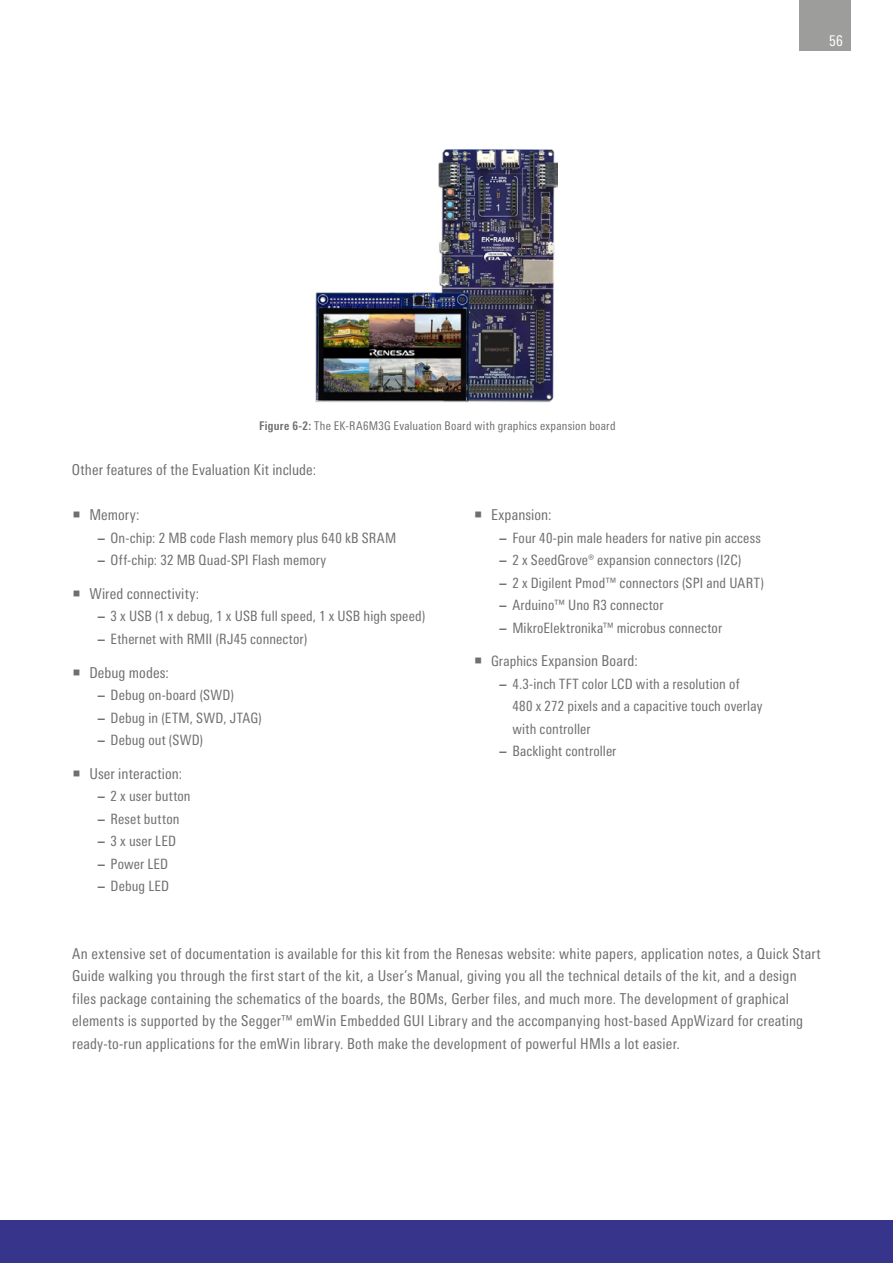
<style>
.page{position:relative;width:893px;height:1263px;background:#fff}
.page>*{position:absolute;margin:0;border:0;box-sizing:border-box;transform-origin:0 0}
.copy_10_15pt{font:condensed 15px/22.5px "Linotype Univers";letter-spacing:.015em;color:#706f6f}
.t1{font:condensed 15px "Linotype Univers";color:#fff}
.t2{font:condensed 14.25px/22.5px "Linotype Univers";letter-spacing:.01em;color:#706f6f}
.copy_10_15pt-2{font:condensed 12px "Linotype Univers";letter-spacing:.025em;color:#706f6f}
.s1{font-weight:700}
.s2{font-family:"Univers LT";font-weight:700;font-stretch:normal}
.s3{font-size:14.25px}
</style>
<div class="page">
<div style="left:799px;top:0;width:51px;height:51px;background:#9d9d9c"></div>
<div style="left:0;top:1220px;width:893px;height:43px;background:#37348b"></div>
<img style="left:316px;top:150px;width:241px;height:253px">
<p class="t1" style="left:829px;top:32px;width:15px">56</p>
<p class="copy_10_15pt-2" style="left:259px;top:419px;width:358px"><span class="s1">Figure 6-2:</span> The EK-RA6M3G Evaluation Board with graphics expansion board</p>
<p class="copy_10_15pt" style="left:72px;top:458px;width:246px">Other features of the Evaluation Kit include:</p>
<p class="copy_10_15pt" style="left:72px;top:503px;width:69px">○ Memory:</p>
<p class="t2" style="left:98px;top:526px;width:300px"><span class="s2">–</span> On-chip: 2 MB code Flash memory plus 640 kB SRAM</p>
<p class="t2" style="left:98px;top:549px;width:230px"><span class="s2">–</span> Off-chip: 32 MB Quad-SPI Flash memory</p>
<p class="copy_10_15pt" style="left:72px;top:582px;width:128px">○ Wired connectivity:</p>
<p class="t2" style="left:98px;top:605px;width:329px"><span class="s2">–</span> 3 x USB (1 x debug, 1 x USB full speed, 1 x USB high speed)</p>
<p class="t2" style="left:98px;top:627px;width:211px"><span class="s2">–</span> Ethernet with RMII (RJ45 connector)</p>
<p class="copy_10_15pt" style="left:72px;top:661px;width:98px">○ Debug modes:</p>
<p class="t2" style="left:98px;top:684px;width:138px"><span class="s2">–</span> Debug on-board (SWD)</p>
<p class="t2" style="left:98px;top:706px;width:165px"><span class="s2">–</span> Debug in (ETM, SWD, JTAG)</p>
<p class="t2" style="left:98px;top:729px;width:107px"><span class="s2">–</span> Debug out (SWD)</p>
<p class="copy_10_15pt" style="left:72px;top:762px;width:111px">○ User interaction:</p>
<p class="t2" style="left:98px;top:785px;width:94px"><span class="s2">–</span> 2 x user button</p>
<p class="t2" style="left:98px;top:807px;width:83px"><span class="s2">–</span> Reset button</p>
<p class="t2" style="left:98px;top:830px;width:80px"><span class="s2">–</span> 3 x user LED</p>
<p class="t2" style="left:98px;top:852px;width:72px"><span class="s2">–</span> Power LED</p>
<p class="t2" style="left:98px;top:875px;width:73px"><span class="s2">–</span> Debug LED</p>
<p class="copy_10_15pt" style="left:474px;top:503px;width:79px">○ Expansion:</p>
<p class="t2" style="left:500px;top:526px;width:263px"><span class="s2">–</span> Four 40-pin male headers for native pin access</p>
<p class="t2" style="left:500px;top:549px;width:243px"><span class="s2">–</span> 2 x SeedGrove® expansion connectors (I2C)</p>
<p class="t2" style="left:500px;top:571px;width:266px"><span class="s2">–</span> 2 x Digilent Pmod™ connectors (SPI and UART)</p>
<p class="t2" style="left:500px;top:594px;width:165px"><span class="s2">–</span> Arduino™ Uno R3 connector</p>
<p class="t2" style="left:500px;top:616px;width:224px"><span class="s2">–</span> MikroElektronika™ microbus connector</p>
<p class="copy_10_15pt" style="left:474px;top:650px;width:165px">○ <span class="s3">Graphics</span> Expansion Board:</p>
<p class="t2" style="left:512px;top:672px;width:251px;text-indent:-13px"><span class="s2">–</span> 4.3-inch TFT color LCD with a resolution of<br>480 x 272 pixels and a capacitive touch overlay with controller</p>
<p class="t2" style="left:500px;top:740px;width:118px"><span class="s2">–</span> Backlight controller</p>
<p class="copy_10_15pt" style="left:72px;top:942px;width:750px">An extensive set of documentation is available for this kit from the Renesas website: white papers, application notes, a Quick Start Guide walking you through the first start of the kit, a User’s Manual, giving you all the technical details of the kit, and a design files package containing the schematics of the boards, the BOMs, Gerber files, and much more. The development of graphical elements is supported by the Segger™ emWin Embedded GUI Library and the accompanying host-based AppWizard for creating ready-to-run applications for the emWin library. Both make the development of powerful HMIs a lot easier.</p>
</div>
